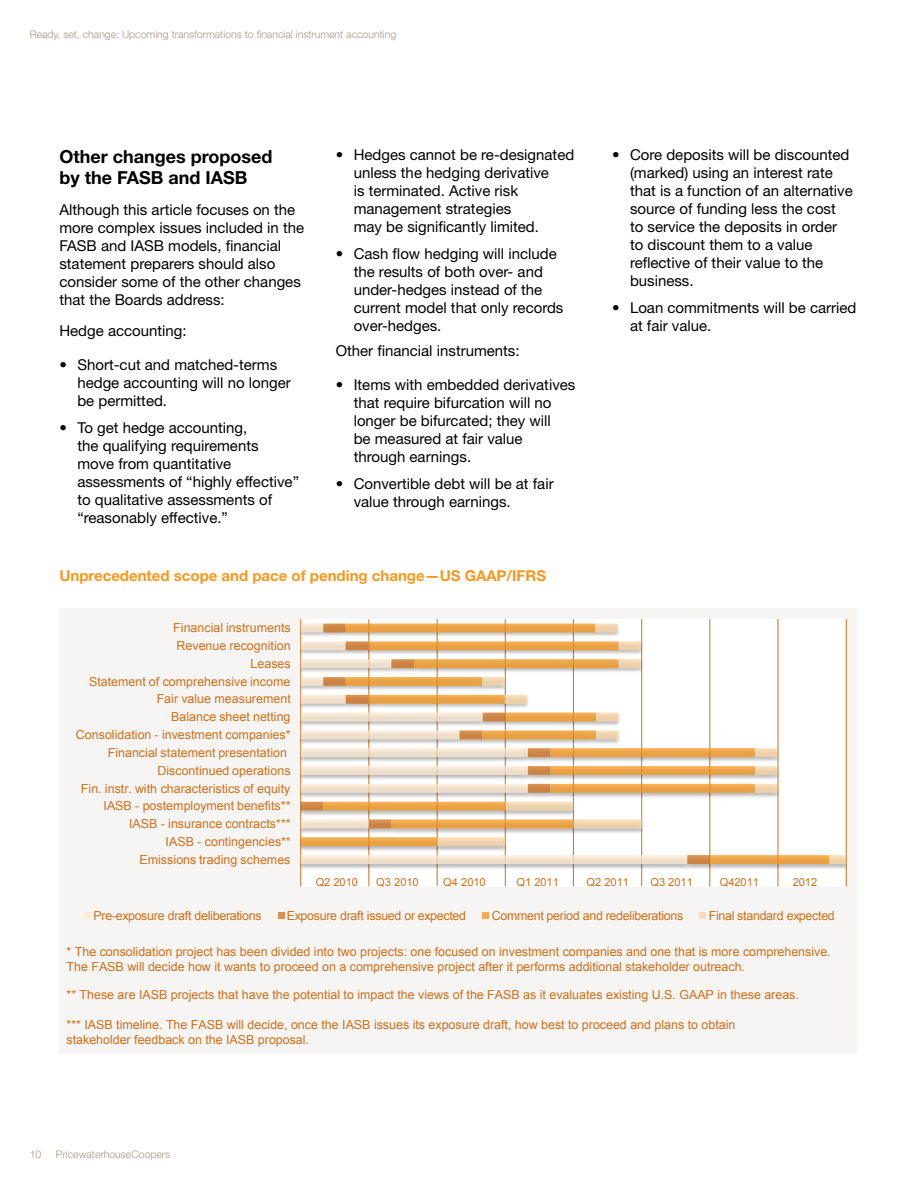
<style>
.page{position:relative;width:918px;height:1188px;background:#fff}
.page>*{position:absolute;margin:0;border:0;box-sizing:border-box;transform-origin:0 0}
.t1{font:700 18px/21px "Helvetica Neue";color:#000}
.t2{font:15px/18px "Helvetica Neue";color:#000}
.t3{font:700 15px "Helvetica Neue";color:#f8971d}
.t4{font:12.45px/14.9px "Arial";color:#d06f1a}
.t5{font:12.45px "Arial";letter-spacing:-.025em;color:#d06f1a}
.t6{font:11.1px "Arial";letter-spacing:-.005em;color:#d06f1a}
.t7{font:300 10.5px "Helvetica Neue";color:#a2988a}
</style>
<div class="page">
<div style="left:59px;top:608px;width:798px;height:446px;background:#f6f5f3"></div>
<div style="left:301px;top:619px;width:545px;height:267px;background:#fff"></div>
<hr style="left:300px;top:619px;width:1px;height:267px;background:#d06f1a">
<hr style="left:368px;top:619px;width:1px;height:267px;background:#d06f1a">
<hr style="left:437px;top:619px;width:1px;height:267px;background:#d06f1a">
<hr style="left:505px;top:619px;width:1px;height:267px;background:#d06f1a">
<hr style="left:573px;top:619px;width:1px;height:267px;background:#d06f1a">
<hr style="left:641px;top:619px;width:1px;height:267px;background:#d06f1a">
<hr style="left:709px;top:619px;width:1px;height:267px;background:#d06f1a">
<hr style="left:777px;top:619px;width:1px;height:267px;background:#d06f1a">
<hr style="left:846px;top:619px;width:1px;height:267px;background:#d06f1a">
<img style="left:433px;top:621px;width:413px;height:250px">
<svg style="left:301px;top:624px;width:136px;height:240px"></svg>
<svg style="left:437px;top:624px;width:409px;height:240px"></svg>
<div style="left:85px;top:912px;width:6px;height:7px;background:#fbecda"></div>
<div style="left:278px;top:912px;width:6px;height:7px;background:#d99050"></div>
<div style="left:483px;top:912px;width:6px;height:7px;background:#f7ae52"></div>
<div style="left:700px;top:912px;width:6px;height:7px;background:#faddb8"></div>
<p class="t7" style="left:30px;top:28px;width:368px">Ready, set, change: Upcoming transformations to financial instrument accounting</p>
<p class="t1" style="left:59px;top:145px;width:215px">Other changes proposed by the FASB and IASB</p>
<p class="t2" style="left:59px;top:200px;width:246px">Although this article focuses on the more complex issues included in the<br>FASB and IASB models, financial statement preparers should also consider some of the other changes that the Boards address:</p>
<p class="t2" style="left:59px;top:322px;width:129px">Hedge accounting:</p>
<p class="t2" style="left:77px;top:356px;width:215px;text-indent:-18px">• Short-cut and matched-terms hedge accounting will no longer be permitted.</p>
<p class="t2" style="left:77px;top:419px;width:223px;text-indent:-18px">• To get hedge accounting,<br>the qualifying requirements move from quantitative assessments of “highly effective” to qualitative assessments of “reasonably effective.”</p>
<p class="t2" style="left:354px;top:146px;width:222px;text-indent:-18px">• Hedges cannot be re-designated unless the hedging derivative<br>is terminated. Active risk management strategies<br>may be significantly limited.</p>
<p class="t2" style="left:354px;top:245px;width:211px;text-indent:-18px">• Cash flow hedging will include the results of both over- and under-hedges instead of the current model that only records over-hedges.</p>
<p class="t2" style="left:336px;top:341px;width:185px">Other financial instruments:</p>
<p class="t2" style="left:354px;top:375px;width:223px;text-indent:-18px">• Items with embedded derivatives that require bifurcation will no longer be bifurcated; they will<br>be measured at fair value through earnings.</p>
<p class="t2" style="left:354px;top:474px;width:201px;text-indent:-18px">• Convertible debt will be at fair value through earnings.</p>
<p class="t3" style="left:59px;top:566px;width:488px">Unprecedented scope and pace of pending change—US GAAP/IFRS</p>
<p class="t4" style="left:173px;top:621px;width:119px">Financial instruments</p>
<p class="t4" style="left:177px;top:638px;width:116px">Revenue recognition</p>
<p class="t4" style="left:251px;top:656px;width:42px">Leases</p>
<p class="t4" style="left:89px;top:674px;width:203px">Statement of comprehensive income</p>
<p class="t4" style="left:157px;top:692px;width:136px">Fair value measurement</p>
<p class="t4" style="left:171px;top:710px;width:121px">Balance sheet netting</p>
<p class="t4" style="left:76px;top:727px;width:216px">Consolidation - investment companies*</p>
<p class="t4" style="left:108px;top:745px;width:181px">Financial statement presentation</p>
<p class="t4" style="left:157px;top:763px;width:135px">Discontinued operations</p>
<p class="t4" style="left:81px;top:781px;width:211px">Fin. instr. with characteristics of equity</p>
<p class="t4" style="left:104px;top:799px;width:189px">IASB - postemployment benefits**</p>
<p class="t4" style="left:129px;top:816px;width:163px">IASB - insurance contracts***</p>
<p class="t4" style="left:166px;top:834px;width:127px">IASB - contingencies**</p>
<p class="t4" style="left:139px;top:852px;width:153px">Emissions trading schemes</p>
<p class="t2" style="left:630px;top:146px;width:224px;text-indent:-18px">• Core deposits will be discounted (marked) using an interest rate that is a function of an alternative source of funding less the cost to service the deposits in order to discount them to a value reflective of their value to the business.</p>
<p class="t2" style="left:630px;top:299px;width:228px;text-indent:-18px">• Loan commitments will be carried at fair value.</p>
<p class="t6" style="left:316px;top:875px;width:44px">Q2 2010</p>
<p class="t6" style="left:376px;top:875px;width:44px">Q3 2010</p>
<p class="t6" style="left:443px;top:875px;width:44px">Q4 2010</p>
<p class="t6" style="left:517px;top:875px;width:44px">Q1 2011</p>
<p class="t6" style="left:587px;top:875px;width:44px">Q2 2011</p>
<p class="t6" style="left:651px;top:875px;width:44px">Q3 2011</p>
<p class="t6" style="left:720px;top:875px;width:41px">Q42011</p>
<p class="t6" style="left:793px;top:875px;width:26px">2012</p>
<p class="t5" style="left:94px;top:907px;width:169px">Pre-exposure draft deliberations</p>
<p class="t5" style="left:287px;top:907px;width:181px">Exposure draft issued or expected</p>
<p class="t5" style="left:492px;top:907px;width:193px">Comment period and redeliberations</p>
<p class="t5" style="left:709px;top:907px;width:128px">Final standard expected</p>
<p class="t4" style="left:67px;top:945px;width:766px">* The consolidation project has been divided into two projects: one focused on investment companies and one that is more comprehensive.<br>The FASB will decide how it wants to proceed on a comprehensive project after it performs additional stakeholder outreach.</p>
<p class="t4" style="left:67px;top:988px;width:734px">** These are IASB projects that have the potential to impact the views of the FASB as it evaluates existing U.S. GAAP in these areas.</p>
<p class="t4" style="left:67px;top:1017px;width:670px">*** IASB timeline. The FASB will decide, once the IASB issues its exposure draft, how best to proceed and plans to obtain stakeholder feedback on the IASB proposal.</p>
<p class="t7" style="left:30px;top:1148px;width:13px">10</p>
<p class="t7" style="left:56px;top:1148px;width:116px">PricewaterhouseCoopers</p>
</div>
